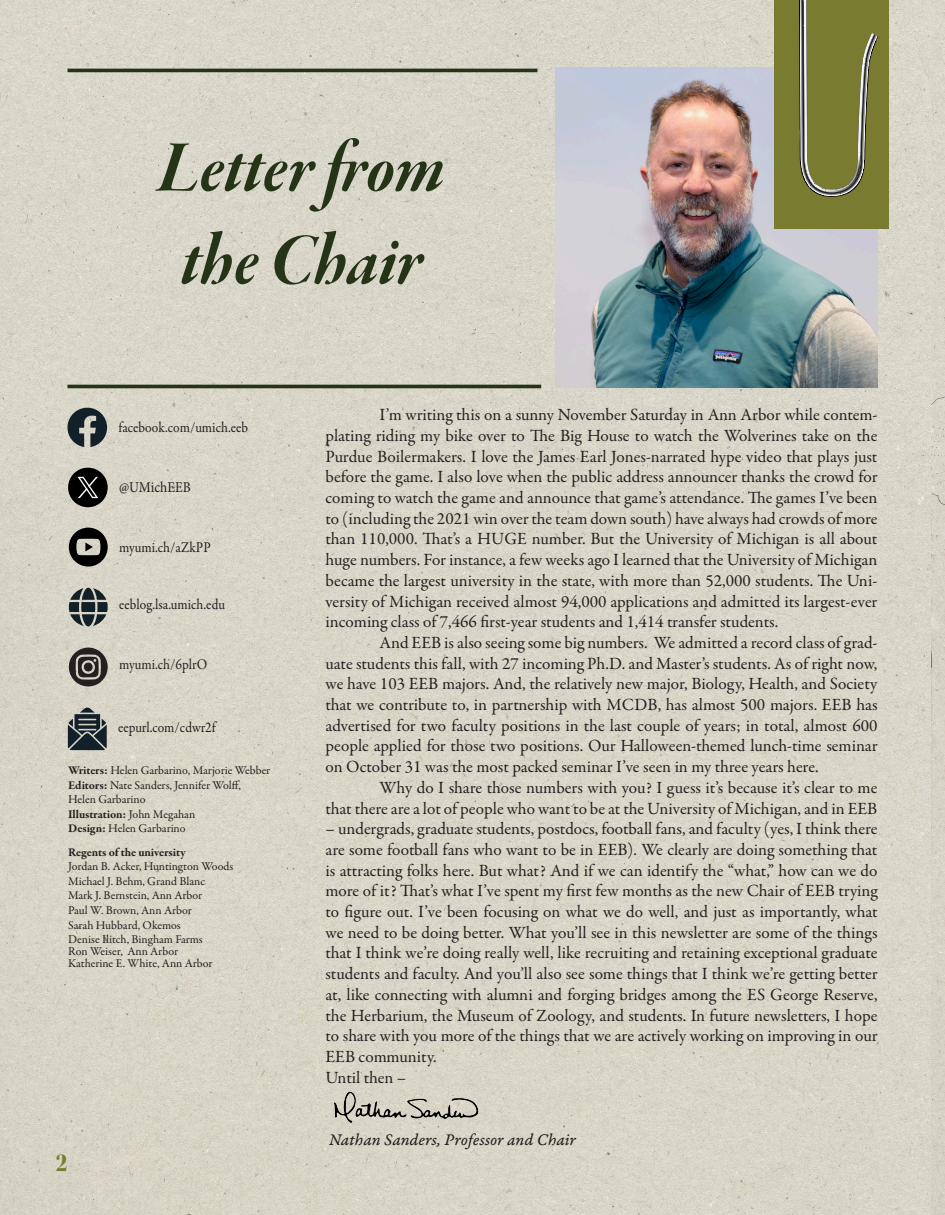
<style>
.page{position:relative;width:945px;height:1215px;background:#fff}
.page>*{position:absolute;margin:0;border:0;box-sizing:border-box;transform-origin:0 0}
.t1{font:77.4px "Garamond Premr Pro Bd It Disp";color:#253317}
.t2{font:27px "Kepler Std Bold Scn Disp";color:#797b30}
.t3{font:17.25px/20.7px "Garamond Premr Pro";color:#231f20;text-align:justify}
.t4{font:17.25px "Garamond Premr Pro It Capt";color:#231f20}
.t5{font:15px "Garamond Premr Pro";color:#231f20;scale:.9 1}
.t6{font:15px "Minion Pro";color:#231f20;scale:.9 1}
.t7{font:12px/14.7px "Garamond Premr Pro";letter-spacing:-.005em;color:#231f20}
.t8{font:700 12px "Garamond Premr Pro";letter-spacing:-.005em;color:#231f20}
.s1{font-weight:700}
.s2{font-weight:400}
</style>
<div class="page">
<img style="left:0;top:0;width:945px;height:1215px">
<img style="left:932px;top:0;width:13px;height:1204px">
<hr style="left:68px;top:69px;width:469px;height:3px;background:#253317">
<hr style="left:68px;top:385px;width:473px;height:3px;background:#253317">
<img style="left:555px;top:68px;width:323px;height:320px">
<svg style="left:68px;top:408px;width:39px;height:39px;background:#5c6464"></svg>
<svg style="left:68px;top:468px;width:40px;height:39px;background:#3f3f3c"></svg>
<svg style="left:69px;top:528px;width:39px;height:39px;background:#605e58"></svg>
<svg style="left:69px;top:588px;width:39px;height:38px"></svg>
<svg style="left:68px;top:708px;width:39px;height:42px;background:#525b5c"></svg>
<svg style="left:68px;top:647px;width:41px;height:40px;background:#726e69"></svg>
<img style="left:326px;top:1092px;width:157px;height:34px">
<div style="left:774px;top:0;width:114px;height:228px;background:#797b30"></div>
<svg style="left:799px;top:0;width:79px;height:197px"></svg>
<p class="t1" style="left:158px;top:126px;width:288px">Letter from</p>
<p class="t1" style="left:180px;top:218px;width:244px">the Chair</p>
<p class="t5" style="left:118px;top:418px;width:146px">facebook.com/umich.eeb</p>
<p class="t6" style="left:119px;top:477px;width:81px">@UMichEEB</p>
<p class="t5" style="left:119px;top:538px;width:103px">myumi.ch/aZkPP</p>
<p class="t5" style="left:119px;top:596px;width:119px">eeblog.lsa.umich.edu</p>
<p class="t5" style="left:119px;top:656px;width:100px">myumi.ch/6plrO</p>
<p class="t5" style="left:118px;top:718px;width:110px">eepurl.com/cdwr2f</p>
<p class="t7" style="left:68px;top:764px;width:204px"><span class="s1">Writers:</span> Helen Garbarino, Marjorie Webber</p>
<p class="t7" style="left:68px;top:778px;width:174px"><span class="s1">Editors:</span> Nate Sanders, Jennifer Wolff,</p>
<p class="t7" style="left:68px;top:792px;width:79px">Helen Garbarino</p>
<p class="t8" style="left:68px;top:806px;width:129px">Illustration: <span class="s2">John Megahan</span></p>
<p class="t7" style="left:68px;top:821px;width:119px"><span class="s1">Design:</span> Helen Garbarino</p>
<p class="t8" style="left:68px;top:844px;width:119px">Regents of the university</p>
<p class="t7" style="left:68px;top:859px;width:167px">Jordan B. Acker, Huntington Woods</p>
<p class="t7" style="left:68px;top:874px;width:138px">Michael J. Behm, Grand Blanc</p>
<p class="t7" style="left:68px;top:889px;width:136px">Mark J. Bernstein, Ann Arbor<br>Paul W. Brown, Ann Arbor</p>
<p class="t7" style="left:68px;top:918px;width:114px">Sarah Hubbard, Okemos</p>
<p class="t7" style="left:68px;top:934px;width:136px;line-height:11.7px">Denise Ilitch, Bingham Farms<br>Ron Weiser, Ann Arbor</p>
<p class="t7" style="left:68px;top:956px;width:146px">Katherine E. White, Ann Arbor</p>
<h2 class="t2" style="left:56px;top:1147px;width:13px">2</h2>
<p class="t3" style="left:326px;top:405px;width:554px;text-indent:54px">I’m writing this on a sunny November Saturday in Ann Arbor while contem&shy;plating riding my bike over to The Big House to watch the Wolverines take on the Purdue Boilermakers. I love the James Earl Jones-narrated hype video that plays just before the game. I also love when the public address announcer thanks the crowd for coming to watch the game and announce that game’s attendance. The games I’ve been to (including the 2021 win over the team down south) have always had crowds of more than 110,000. That’s a HUGE number. But the University of Michigan is all about huge numbers. For instance, a few weeks ago I learned that the University of Michigan became the largest university in the state, with more than 52,000 students. The Uni&shy;versity of Michigan received almost 94,000 applications and admitted its largest-ever incoming class of 7,466 first-year students and 1,414 transfer students.</p>
<p class="t3" style="left:326px;top:633px;width:554px;text-indent:54px">And EEB is also seeing some big numbers. We admitted a record class of grad&shy;uate students this fall, with 27 incoming Ph.D. and Master’s students. As of right now, we have 103 EEB majors. And, the relatively new major, Biology, Health, and Society that we contribute to, in partnership with MCDB, has almost 500 majors. EEB has advertised for two faculty positions in the last couple of years; in total, almost 600 people applied for those two positions. Our Halloween-themed lunch-time seminar on October 31 was the most packed seminar I’ve seen in my three years here.</p>
<p class="t3" style="left:326px;top:777px;width:554px;text-align:right">Why do I share those numbers with you? I guess it’s because it’s clear to me<br>that there are a lot of people who want to be at the University of Michigan, and in EEB</p>
<p class="t3" style="left:326px;top:819px;width:554px">– undergrads, graduate students, postdocs, football fans, and faculty (yes, I think there are some football fans who want to be in EEB). We clearly are doing something that is attracting folks here. But what? And if we can identify the “what,” how can we do more of it? That’s what I’ve spent my first few months as the new Chair of EEB trying to figure out. I’ve been focusing on what we do well, and just as importantly, what we need to be doing better. What you’ll see in this newsletter are some of the things that I think we’re doing really well, like recruiting and retaining exceptional graduate students and faculty. And you’ll also see some things that I think we’re getting better at, like connecting with alumni and forging bridges among the ES George Reserve, the Herbarium, the Museum of Zoology, and students. In future newsletters, I hope to share with you more of the things that we are actively working on improving in our EEB community.</p>
<p class="t3" style="left:326px;top:1067px;width:82px">Until then –</p>
<p class="t4" style="left:329px;top:1129px;width:248px">Nathan Sanders, Professor and Chair</p>
</div>
